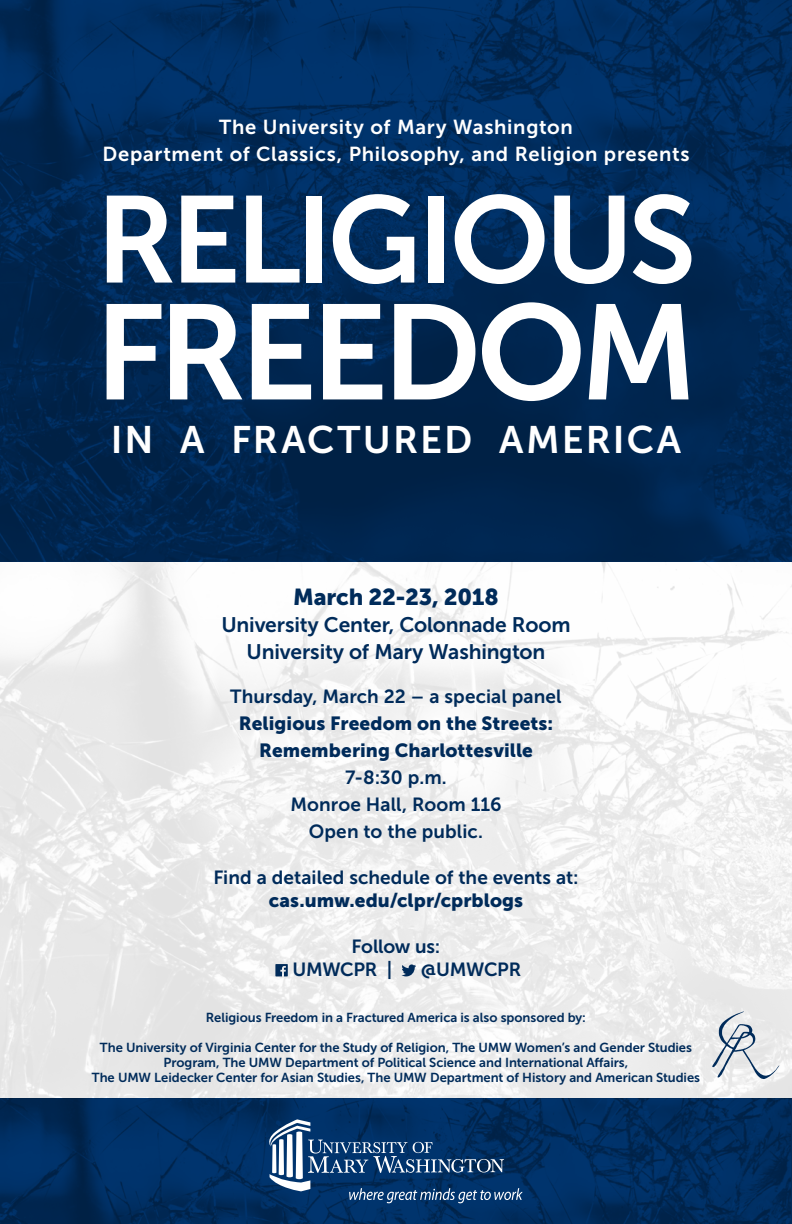
<style>
.page{position:relative;width:792px;height:1224px;background:#fff}
.page>*{position:absolute;margin:0;border:0;box-sizing:border-box;transform-origin:0 0}
.t1{font:134.5px "Museo Sans 700";letter-spacing:-.05em;color:#fff}
.t2{font:122.5px "Museo Sans 700";letter-spacing:-.045em;color:#fff}
.t3{font:38.2px "Museo Sans 700";letter-spacing:.055em;color:#fff}
.t4{font:23px "Museo Sans 900";letter-spacing:-.01em;color:#002b5a}
.t5{font:21px "Museo Sans 700";letter-spacing:-.005em;color:#002b5a}
.t6{font:20.2px/27.3px "Museo Sans 700";letter-spacing:.035em;color:#fff;text-align:center}
.t7{font:19px "Museo Sans 700";letter-spacing:.005em;color:#002b5a}
.t8{font:19px/27px "Museo Sans 900";letter-spacing:.005em;color:#002b5a;text-align:center}
.t9{font:13px/15px "Museo Sans 700";letter-spacing:-.005em;color:#002b5a;text-align:center}
</style>
<div class="page">
<img style="left:0;top:0;width:792px;height:1099px">
<img style="left:0;top:1099px;width:790px;height:125px">
<svg style="left:265px;top:1119px;width:258px;height:84px;background:#244e7b"></svg>
<svg style="left:275px;top:964px;width:13px;height:12px"></svg>
<svg style="left:401px;top:964px;width:15px;height:12px"></svg>
<img style="left:708px;top:1009px;width:73px;height:73px">
<p class="t6" style="left:102px;top:113px;width:589px">The University of Mary Washington<br>Department of Classics, Philosophy, and Religion presents</p>
<p class="t2" style="left:96px;top:172px;width:602px">RELIGIOUS</p>
<p class="t1" style="left:94px;top:278px;width:605px">FREEDOM</p>
<p class="t3" style="left:111px;top:419px;width:572px">IN A FRACTURED AMERICA</p>
<p class="t4" style="left:293px;top:584px;width:207px">March 22-23, 2018</p>
<p class="t5" style="left:221px;top:613px;width:351px">University Center, Colonnade Room</p>
<p class="t5" style="left:247px;top:640px;width:300px">University of Mary Washington</p>
<p class="t7" style="left:230px;top:686px;width:333px">Thursday, March 22 – a special panel</p>
<p class="t8" style="left:239px;top:710px;width:316px">Religious Freedom on the Streets:<br>Remembering Charlottesville</p>
<p class="t7" style="left:345px;top:767px;width:103px">7-8:30 p.m.</p>
<p class="t7" style="left:290px;top:794px;width:213px">Monroe Hall, Room 116</p>
<p class="t7" style="left:309px;top:821px;width:176px">Open to the public.</p>
<p class="t7" style="left:213px;top:867px;width:367px">Find a detailed schedule of the events at:</p>
<p class="t8" style="left:269px;top:887px;width:256px">cas.umw.edu/clpr/cprblogs</p>
<p class="t7" style="left:352px;top:936px;width:90px">Follow us:</p>
<p class="t7" style="left:292px;top:959px;width:101px">UMWCPR |</p>
<p class="t7" style="left:421px;top:959px;width:102px">@UMWCPR</p>
<p class="t9" style="left:206px;top:1010px;width:382px">Religious Freedom in a Fractured America is also sponsored by:</p>
<p class="t9" style="left:92px;top:1040px;width:610px">The University of Virginia Center for the Study of Religion, The UMW Women’s and Gender Studies<br>Program, The UMW Department of Political Science and International Affairs,<br>The UMW Leidecker Center for Asian Studies, The UMW Department of History and American Studies</p>
</div>
